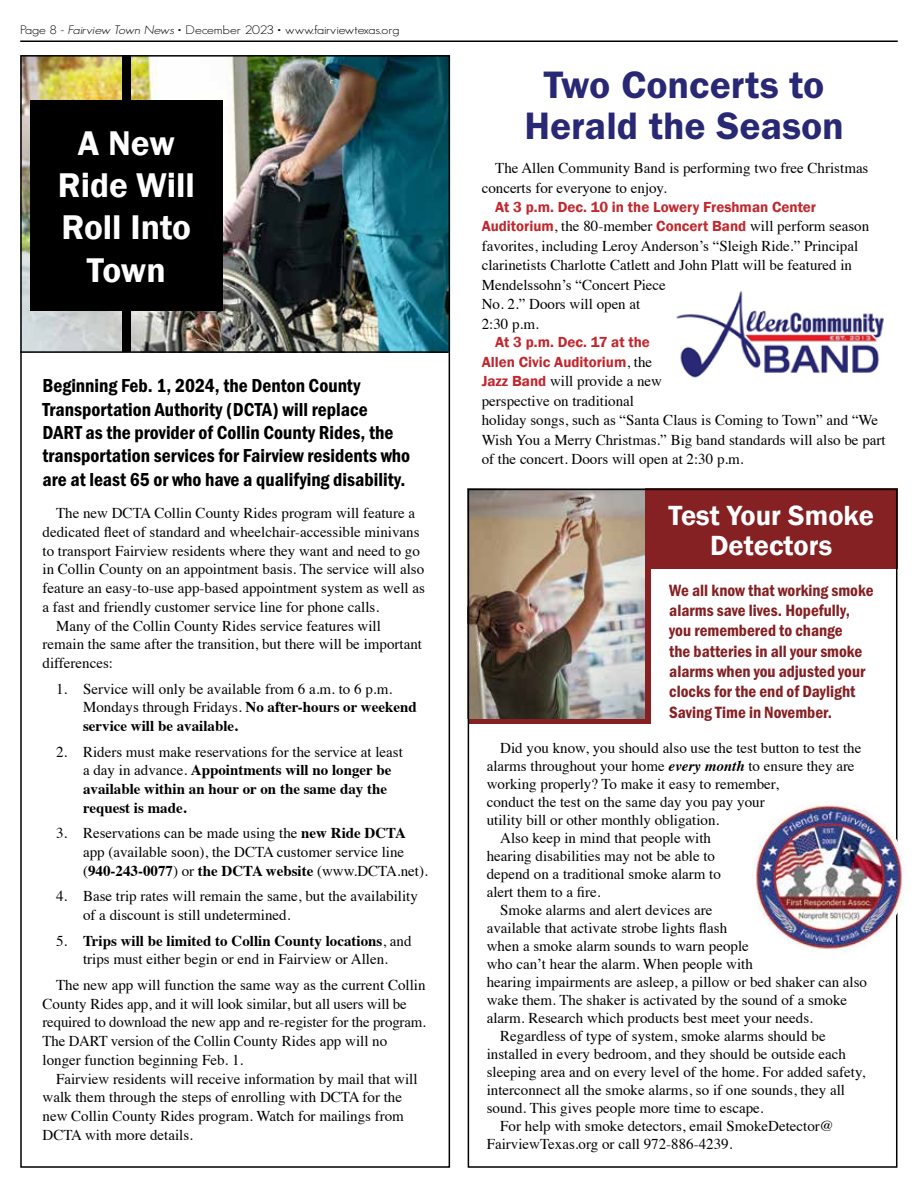
<style>
.page{position:relative;width:918px;height:1188px;background:#fff}
.page>*{position:absolute;margin:0;border:0;box-sizing:border-box;transform-origin:0 0}
.t1{font:39.6px/41.7px "Franklin Gothic URW Dem";color:#292874;text-align:center}
.t2{font:600 35.25px/42.3px "Franklin Gothic";color:#fff;text-align:center}
.t3{font:600 28.5px/30px "Franklin Gothic";color:#fff;text-align:center}
.t4{font:19.5px/23.4px "Franklin Gothic URW Con Dem";color:#000}
.t5{font:16.95px/20.4px "Franklin Gothic URW Con Dem";color:#852023}
.t6{font:15px/18.8px "Times";color:#000}
.t7{font:700 15px/18.8px "Times";color:#000}
.t8{font:600 15px/19.5px "Franklin Gothic";color:#c1272d;text-align:right}
.t9{font:300 12px "Geosans";color:#000;scale:1.16 1}
.s1{font-style:italic}
.s2{font-weight:700}
.s3{font-weight:400}
.s4{font-family:"Franklin Gothic";font-weight:600;color:#c1272d}
.s5{font-family:"Times";font-weight:400;color:#000}
.s6{font-weight:700;font-style:italic}
</style>
<div class="page">
<hr style="left:20px;top:40px;width:878px;height:2px;background:#000">
<div style="left:468px;top:519px;width:182px;height:205px;background:#852023"></div>
<div style="left:468px;top:489px;width:430px;height:80px;background:#852023"></div>
<img style="left:471px;top:492px;width:174px;height:226px">
<img style="left:676px;top:291px;width:208px;height:87px">
<div style="left:468px;top:489px;width:429px;height:679px;border:2px solid #000"></div>
<img style="left:752px;top:800px;width:154px;height:154px;border-radius:77px">
<img style="left:23px;top:58px;width:424px;height:293px">
<div style="left:122px;top:55px;width:9px;height:297px;background:#000"></div>
<div style="left:30px;top:100px;width:193px;height:211px;background:#000"></div>
<hr style="left:20px;top:351px;width:429px;height:2px;background:#000">
<p class="t9" style="left:20px;top:23px;width:329px">Page 8 - <span class="s1">Fairview Town News</span> • December 2023 • www.fairviewtexas.org</p>
<h2 class="t2" style="left:58px;top:122px;width:139px">A New<br>Ride Will<br>Roll Into<br>Town</h2>
<p class="t4" style="left:43px;top:373px;width:369px">Beginning Feb. 1, 2024, the Denton County Transportation Authority (DCTA) will replace DART as the provider of Collin County Rides, the transportation services for Fairview residents who are at least 65 or who have a qualifying disability.</p>
<p class="t6" style="left:56px;top:502px;width:361px">The new DCTA Collin County Rides program will feature a</p>
<p class="t6" style="left:43px;top:521px;width:379px">dedicated fleet of standard and wheelchair-accessible minivans</p>
<p class="t6" style="left:43px;top:540px;width:379px">to transport Fairview residents where they want and need to go</p>
<p class="t6" style="left:43px;top:559px;width:383px">in Collin County on an appointment basis. The service will also</p>
<p class="t6" style="left:43px;top:577px;width:384px">feature an easy-to-use app-based appointment system as well as</p>
<p class="t6" style="left:43px;top:596px;width:338px">a fast and friendly customer service line for phone calls.</p>
<p class="t6" style="left:56px;top:615px;width:326px">Many of the Collin County Rides service features will</p>
<p class="t6" style="left:43px;top:634px;width:381px">remain the same after the transition, but there will be important</p>
<p class="t6" style="left:43px;top:652px;width:72px">differences:</p>
<p class="t6" style="left:83px;top:678px;width:335px;text-indent:-27px">1. Service will only be available from 6 a.m. to 6 p.m.<br>Mondays through Fridays. <span class="s2">No after-hours or weekend service will be available.</span></p>
<p class="t7" style="left:83px;top:741px;width:321px;text-indent:-27px"><span class="s3">2. Riders must make reservations for the service at least a day in advance.</span> Appointments will no longer be available within an hour or on the same day the request is made.</p>
<p class="t6" style="left:83px;top:823px;width:346px;text-indent:-27px">3. Reservations can be made using the <span class="s2">new Ride DCTA </span>app (available soon), the DCTA customer service line (<span class="s2">940-243-0077</span>) or <span class="s2">the DCTA website</span> (www.DCTA.net).</p>
<p class="t6" style="left:83px;top:886px;width:336px;text-indent:-27px">4. Base trip rates will remain the same, but the availability of a discount is still undetermined.</p>
<p class="t6" style="left:56px;top:930px;width:357px;text-align:center">5. <span class="s2">Trips will be limited to Collin County locations</span>, and trips must either begin or end in Fairview or Allen.</p>
<p class="t6" style="left:43px;top:974px;width:385px;text-indent:14px">The new app will function the same way as the current Collin County Rides app, and it will look similar, but all users will be required to download the new app and re-register for the program.<br>The DART version of the Collin County Rides app will no longer function beginning Feb. 1.</p>
<p class="t6" style="left:43px;top:1068px;width:377px;text-indent:14px">Fairview residents will receive information by mail that will walk them through the steps of enrolling with DCTA for the new Collin County Rides program. Watch for mailings from DCTA with more details.</p>
<h1 class="t1" style="left:524px;top:63px;width:321px">Two Concerts to<br>Herald the Season</h1>
<p class="t6" style="left:482px;top:157px;width:388px;line-height:19.5px;text-indent:14px">The Allen Community Band is performing two free Christmas concerts for everyone to enjoy.</p>
<p class="t8" style="left:495px;top:197px;width:323px">At 3 p.m. Dec. 10 in the Lowery Freshman Center</p>
<p class="t6" style="left:482px;top:215px;width:389px;line-height:19.5px"><span class="s4">Auditorium</span>, the 80-member <span class="s4">Concert Band</span> will perform season favorites, including Leroy Anderson’s “Sleigh Ride.” Principal clarinetists Charlotte Catlett and John Platt will be featured in Mendelssohn’s “Concert Piece<br>No. 2.” Doors will open at<br>2:30 p.m.</p>
<p class="t8" style="left:482px;top:333px;width:172px">At 3 p.m. Dec. 17 at the<br>Allen Civic Auditorium<span class="s5">, the</span></p>
<p class="t6" style="left:482px;top:370px;width:405px;line-height:19.5px"><span class="s4">Jazz Band</span> will provide a new<br>perspective on traditional<br>holiday songs, such as “Santa Claus is Coming to Town” and “We Wish You a Merry Christmas.” Big band standards will also be part of the concert. Doors will open at 2:30 p.m.</p>
<h3 class="t3" style="left:669px;top:500px;width:207px">Test Your Smoke<br>Detectors</h3>
<p class="t5" style="left:669px;top:579px;width:206px">We all know that working smoke alarms save lives. Hopefully, you remembered to change<br>the batteries in all your smoke alarms when you adjusted your clocks for the end of Daylight<br>Saving Time in November.</p>
<p class="t6" style="left:500px;top:738px;width:363px">Did you know, you should also use the test button to test the</p>
<p class="t6" style="left:487px;top:756px;width:369px">alarms throughout your home <span class="s6">every month</span> to ensure they are</p>
<p class="t6" style="left:487px;top:774px;width:294px">working properly? To make it easy to remember,</p>
<p class="t6" style="left:487px;top:792px;width:279px">conduct the test on the same day you pay your</p>
<p class="t6" style="left:487px;top:810px;width:234px">utility bill or other monthly obligation.</p>
<p class="t6" style="left:500px;top:828px;width:212px">Also keep in mind that people with</p>
<p class="t6" style="left:487px;top:846px;width:230px">hearing disabilities may not be able to</p>
<p class="t6" style="left:487px;top:864px;width:236px">depend on a traditional smoke alarm to</p>
<p class="t6" style="left:487px;top:882px;width:115px">alert them to a fire.</p>
<p class="t6" style="left:500px;top:900px;width:214px">Smoke alarms and alert devices are</p>
<p class="t6" style="left:487px;top:918px;width:242px">available that activate strobe lights flash</p>
<p class="t6" style="left:487px;top:936px;width:264px">when a smoke alarm sounds to warn people</p>
<p class="t6" style="left:487px;top:954px;width:268px">who can’t hear the alarm. When people with</p>
<p class="t6" style="left:487px;top:972px;width:382px">hearing impairments are asleep, a pillow or bed shaker can also</p>
<p class="t6" style="left:487px;top:990px;width:362px">wake them. The shaker is activated by the sound of a smoke</p>
<p class="t6" style="left:487px;top:1008px;width:328px">alarm. Research which products best meet your needs.</p>
<p class="t6" style="left:500px;top:1026px;width:327px">Regardless of type of system, smoke alarms should be</p>
<p class="t6" style="left:487px;top:1044px;width:361px">installed in every bedroom, and they should be outside each</p>
<p class="t6" style="left:487px;top:1062px;width:380px">sleeping area and on every level of the home. For added safety,</p>
<p class="t6" style="left:487px;top:1080px;width:360px">interconnect all the smoke alarms, so if one sounds, they all</p>
<p class="t6" style="left:487px;top:1098px;width:278px">sound. This gives people more time to escape.</p>
<p class="t6" style="left:500px;top:1116px;width:335px">For help with smoke detectors, email SmokeDetector@</p>
<p class="t6" style="left:487px;top:1134px;width:247px">FairviewTexas.org or call 972-886-4239.</p>
</div>
